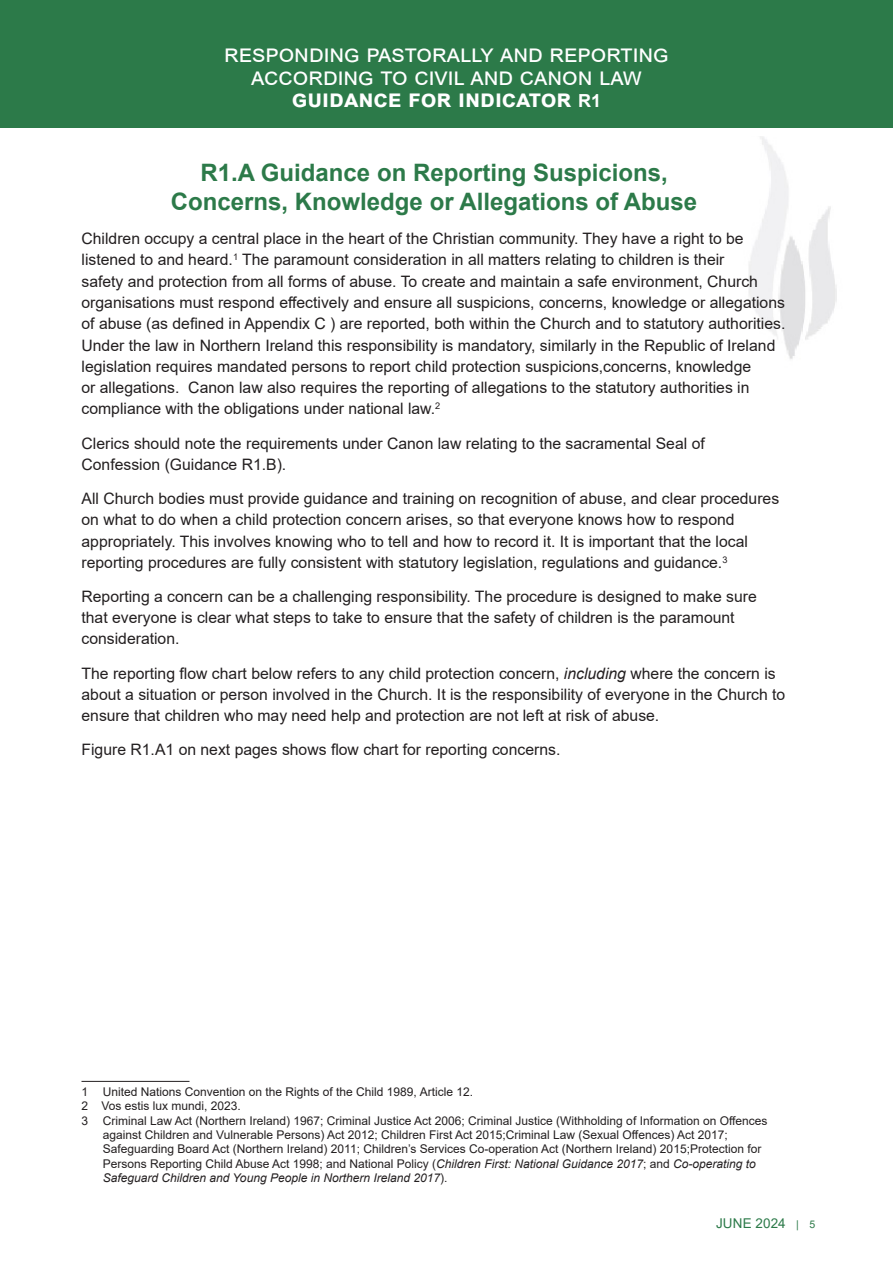
<style>
.page{position:relative;width:893px;height:1263px;background:#fff}
.page>*{position:absolute;margin:0;border:0;box-sizing:border-box;transform-origin:0 0}
.t1{font:24px/22.5px "Arial";color:#fff;text-align:center}
.Main_Standard_4_heading{font:700 24px/28.8px "Arial";color:#2c7a49;text-align:center}
.Body_text{font:15.75px/21.3px "Arial";color:#231f20}
.t2{font:13.5px "Arial";letter-spacing:.01em;color:#2c7a49}
.footnotes{font:12px/14.4px "Arial";color:#231f20}
.Body_text-2{font:12px "Arial";color:#231f20}
.s1{font-weight:700}
.s2{font-weight:700;font-size:18px}
.s3{font-style:italic}
.s4{font-size:10.5px}
</style>
<div class="page">
<div style="left:0;top:0;width:893px;height:128px;background:#2c7a49"></div>
<img style="left:749px;top:136px;width:88px;height:223px">
<hr style="left:81px;top:1081px;width:108px;height:1px;background:#231f20">
<h1 class="t1" style="left:224px;top:42px;width:446px">responding pastorally and reporting according to civil and canon law <span class="s1">guidance for indicator</span> <span class="s2">R1</span></h1>
<p class="Main_Standard_4_heading" style="left:171px;top:159px;width:528px">R1.A Guidance on Reporting Suspicions,<br>Concerns, Knowledge or Allegations of Abuse</p>
<p class="Body_text" style="left:81px;top:228px;width:705px">Children occupy a central place in the heart of the Christian community. They have a right to be listened to and heard.<sup>1</sup> The paramount consideration in all matters relating to children is their<br>safety and protection from all forms of abuse. To create and maintain a safe environment, Church organisations must respond effectively and ensure all suspicions, concerns, knowledge or allegations of abuse (as defined in Appendix C ) are reported, both within the Church and to statutory authorities.<br>Under the law in Northern Ireland this responsibility is mandatory, similarly in the Republic of Ireland legislation requires mandated persons to report child protection suspicions,concerns, knowledge<br>or allegations. Canon law also requires the reporting of allegations to the statutory authorities in compliance with the obligations under national law.<sup>2</sup></p>
<p class="Body_text" style="left:81px;top:432px;width:625px">Clerics should note the requirements under Canon law relating to the sacramental Seal of<br>Confession (Guidance R1.B).</p>
<p class="Body_text" style="left:81px;top:488px;width:699px">All Church bodies must provide guidance and training on recognition of abuse, and clear procedures on what to do when a child protection concern arises, so that everyone knows how to respond appropriately. This involves knowing who to tell and how to record it. It is important that the local reporting procedures are fully consistent with statutory legislation, regulations and guidance.<sup>3</sup></p>
<p class="Body_text" style="left:81px;top:586px;width:677px">Reporting a concern can be a challenging responsibility. The procedure is designed to make sure that everyone is clear what steps to take to ensure that the safety of children is the paramount consideration.</p>
<p class="Body_text" style="left:81px;top:662px;width:705px">The reporting flow chart below refers to any child protection concern, <span class="s3">including</span> where the concern is about a situation or person involved in the Church. It is the responsibility of everyone in the Church to ensure that children who may need help and protection are not left at risk of abuse.</p>
<p class="Body_text" style="left:81px;top:739px;width:480px">Figure R1.A1 on next pages shows flow chart for reporting concerns.</p>
<p class="footnotes" style="left:81px;top:1084px;width:393px">1 United Nations Convention on the Rights of the Child 1989, Article 12.</p>
<p class="Body_text-2" style="left:81px;top:1098px;width:161px">2 Vos estis lux mundi, 2023.</p>
<p class="footnotes" style="left:103px;top:1113px;width:666px;text-indent:-21px">3 Criminal Law Act (Northern Ireland) 1967; Criminal Justice Act 2006; Criminal Justice (Withholding of Information on Offences against Children and Vulnerable Persons) Act 2012; Children First Act 2015;Criminal Law (Sexual Offences) Act 2017; Safeguarding Board Act (Northern Ireland) 2011; Children’s Services Co-operation Act (Northern Ireland) 2015;Protection for Persons Reporting Child Abuse Act 1998; and National Policy (<span class="s3">Children First: National Guidance 2017</span>; and <span class="s3">Co-operating to Safeguard Children and Young People in Northern Ireland 2017</span>).</p>
<p class="t2" style="left:716px;top:1214px;width:101px">JUNE 2024 <span class="s4">| 5</span></p>
</div>
